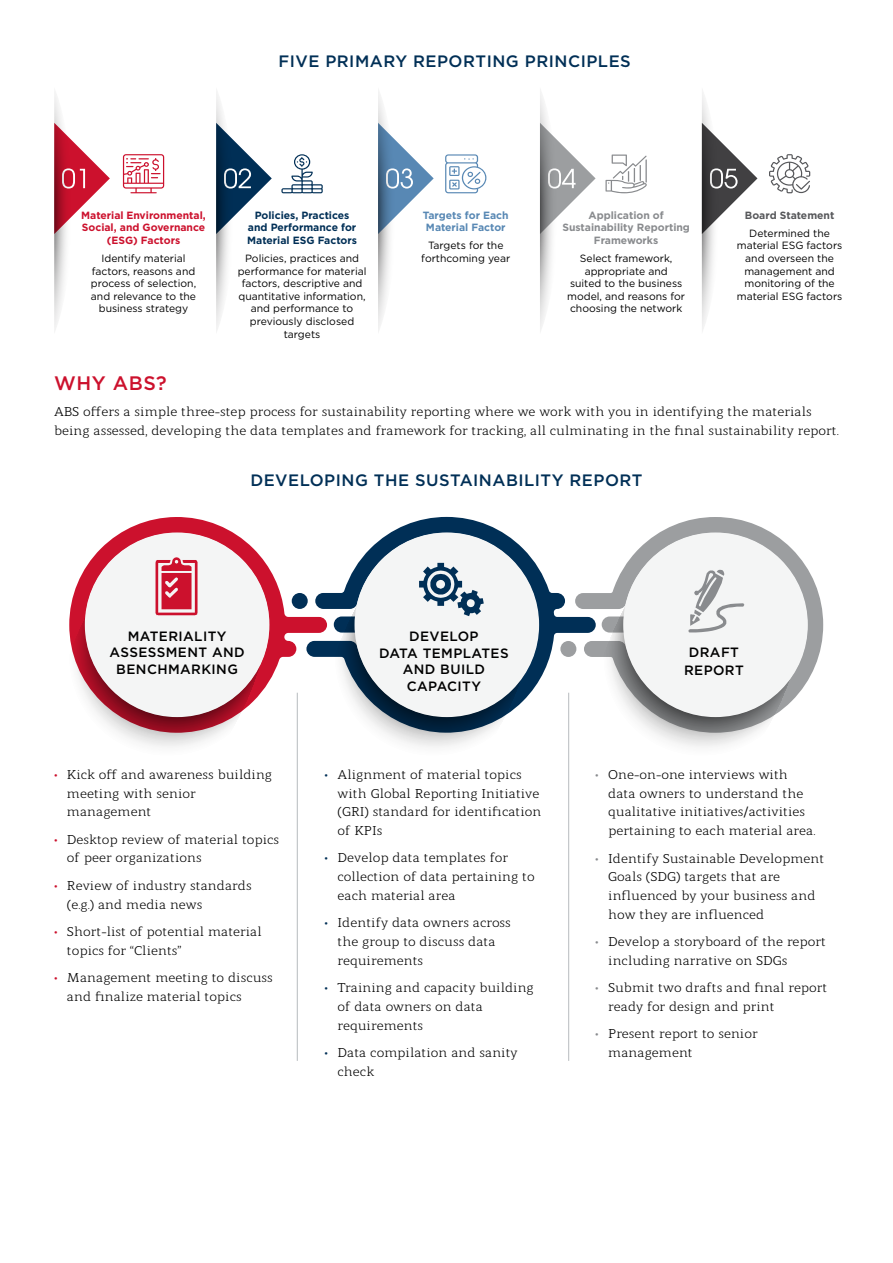
<style>
.page{position:relative;width:893px;height:1263px;background:#fff}
.page>*{position:absolute;margin:0;border:0;box-sizing:border-box;transform-origin:0 0}
.t1{font:500 19.5px "Gotham";letter-spacing:.03em;color:#cc112d}
.t2{font:500 16.5px "Gotham";letter-spacing:.03em;color:#002f56}
.t3{font:500 13.5px/16.5px "Gotham";letter-spacing:.03em;color:#000;text-align:center}
.t4{font:12.75px/18.8px "Modum";color:#000}
.t5{font:10.5px/12.6px "Gotham";color:#000;text-align:center}
.t6{font:700 10.5px/12.6px "Gotham";color:#cc112d;text-align:center}
.t7{font:700 10.5px/12.6px "Gotham";color:#002f56;text-align:center}
.t8{font:700 10.5px/12.6px "Gotham";color:#898b8e;text-align:center}
.t9{font:700 10.5px/12.6px "Gotham";color:#5888b4}
.t10{font:700 10.5px "Gotham";color:#57585b}
.s1{color:#cc112d}
.s2{color:#002f56}
.s3{color:#898b8e}
</style>
<div class="page">
<svg style="left:391px;top:517px;width:182px;height:216px"></svg>
<svg style="left:122px;top:517px;width:182px;height:216px"></svg>
<svg style="left:304px;top:535px;width:247px;height:198px"></svg>
<svg style="left:277px;top:535px;width:8px;height:198px"></svg>
<svg style="left:660px;top:517px;width:163px;height:134px"></svg>
<div style="left:560px;top:641px;width:16px;height:16px;background:#9c9ea0;border-radius:50%"></div>
<svg style="left:573px;top:535px;width:247px;height:126px"></svg>
<svg style="left:702px;top:92px;width:55px;height:239px"></svg>
<svg style="left:540px;top:91px;width:56px;height:241px"></svg>
<svg style="left:378px;top:91px;width:56px;height:241px"></svg>
<svg style="left:216px;top:92px;width:56px;height:239px"></svg>
<svg style="left:54px;top:93px;width:56px;height:237px"></svg>
<svg style="left:123px;top:154px;width:41px;height:39px"></svg>
<svg style="left:281px;top:154px;width:42px;height:39px"></svg>
<svg style="left:445px;top:154px;width:41px;height:39px"></svg>
<svg style="left:605px;top:155px;width:42px;height:39px"></svg>
<svg style="left:769px;top:154px;width:41px;height:39px"></svg>
<hr style="left:297px;top:693px;width:1px;height:368px;background:#b7bbbe">
<hr style="left:568px;top:693px;width:1px;height:368px;background:#b7bbbe">
<svg style="left:600px;top:532px;width:211px;height:215px"></svg>
<svg style="left:69px;top:532px;width:208px;height:215px"></svg>
<svg style="left:332px;top:532px;width:211px;height:215px"></svg>
<p class="t2" style="left:278px;top:51px;width:354px">FIVE PRIMARY REPORTING PRINCIPLES</p>
<p class="t6" style="left:81px;top:209px;width:126px">Material Environmental,<br>Social, and Governance (ESG) Factors</p>
<p class="t5" style="left:91px;top:252px;width:107px">Identify material factors, reasons and process of selection, and relevance to the business strategy</p>
<p class="t7" style="left:247px;top:209px;width:111px">Policies, Practices and Performance for<br>Material ESG Factors</p>
<p class="t5" style="left:238px;top:252px;width:130px">Policies, practices and performance for material factors, descriptive and quantitative information, and performance to previously disclosed targets</p>
<p class="t9" style="left:423px;top:209px;width:87px">Targets for Each<br>Material Factor</p>
<p class="t5" style="left:421px;top:239px;width:90px">Targets for the forthcoming year</p>
<p class="t8" style="left:562px;top:209px;width:129px">Application of<br>Sustainability Reporting<br>Frameworks</p>
<p class="t5" style="left:567px;top:252px;width:119px">Select framework, appropriate and<br>suited to the business model, and reasons for choosing the network</p>
<p class="t10" style="left:745px;top:208px;width:91px">Board Statement</p>
<p class="t5" style="left:737px;top:226px;width:107px">Determined the material ESG factors and overseen the management and monitoring of the material ESG factors</p>
<h1 class="t1" style="left:54px;top:371px;width:114px">WHY ABS?</h1>
<p class="t4" style="left:54px;top:401px;width:786px">ABS offers a simple three-step process for sustainability reporting where we work with you in identifying the materials being assessed, developing the data templates and framework for tracking, all culminating in the final sustainability report.</p>
<p class="t2" style="left:250px;top:470px;width:394px">DEVELOPING THE SUSTAINABILITY REPORT</p>
<p class="t3" style="left:110px;top:628px;width:137px">MATERIALITY<br>ASSESSMENT AND<br>BENCHMARKING</p>
<p class="t3" style="left:379px;top:628px;width:131px">DEVELOP<br>DATA TEMPLATES<br>AND BUILD<br>CAPACITY</p>
<p class="t4" style="left:67px;top:764px;width:207px;text-indent:-13px"><span class="s1">•</span> Kick off and awareness building meeting with senior management</p>
<p class="t4" style="left:67px;top:829px;width:214px;text-indent:-13px"><span class="s1">•</span> Desktop review of material topics of peer organizations</p>
<p class="t4" style="left:67px;top:875px;width:186px;text-indent:-13px"><span class="s1">•</span> Review of industry standards (e.g.) and media news</p>
<p class="t4" style="left:67px;top:921px;width:196px;text-indent:-13px"><span class="s1">•</span> Short-list of potential material topics for “Clients”</p>
<p class="t4" style="left:67px;top:967px;width:207px;text-indent:-13px"><span class="s1">•</span> Management meeting to discuss and finalize material topics</p>
<p class="t4" style="left:338px;top:764px;width:205px;text-indent:-13px"><span class="s2">•</span> Alignment of material topics with Global Reporting Initiative (GRI) standard for identification of KPIs</p>
<p class="t4" style="left:338px;top:847px;width:199px;text-indent:-13px"><span class="s2">•</span> Develop data templates for collection of data pertaining to each material area</p>
<p class="t4" style="left:338px;top:912px;width:175px;text-indent:-13px"><span class="s2">•</span> Identify data owners across the group to discuss data requirements</p>
<p class="t4" style="left:338px;top:977px;width:198px;text-indent:-13px"><span class="s2">•</span> Training and capacity building of data owners on data requirements</p>
<p class="t4" style="left:338px;top:1042px;width:182px;text-indent:-13px"><span class="s2">•</span> Data compilation and sanity check</p>
<p class="t3" style="left:684px;top:643px;width:61px;line-height:18px">DRAFT<br>REPORT</p>
<p class="t4" style="left:608px;top:764px;width:209px;text-indent:-13px"><span class="s3">•</span> One-on-one interviews with data owners to understand the qualitative initiatives/activities pertaining to each material area.</p>
<p class="t4" style="left:608px;top:847px;width:218px;text-indent:-13px"><span class="s3">•</span> Identify Sustainable Development<br>Goals (SDG) targets that are influenced by your business and how they are influenced</p>
<p class="t4" style="left:608px;top:931px;width:219px;text-indent:-13px"><span class="s3">•</span> Develop a storyboard of the report including narrative on SDGs</p>
<p class="t4" style="left:608px;top:977px;width:221px;text-indent:-13px"><span class="s3">•</span> Submit two drafts and final report ready for design and print</p>
<p class="t4" style="left:608px;top:1023px;width:151px;text-indent:-13px"><span class="s3">•</span> Present report to senior management</p>
</div>
